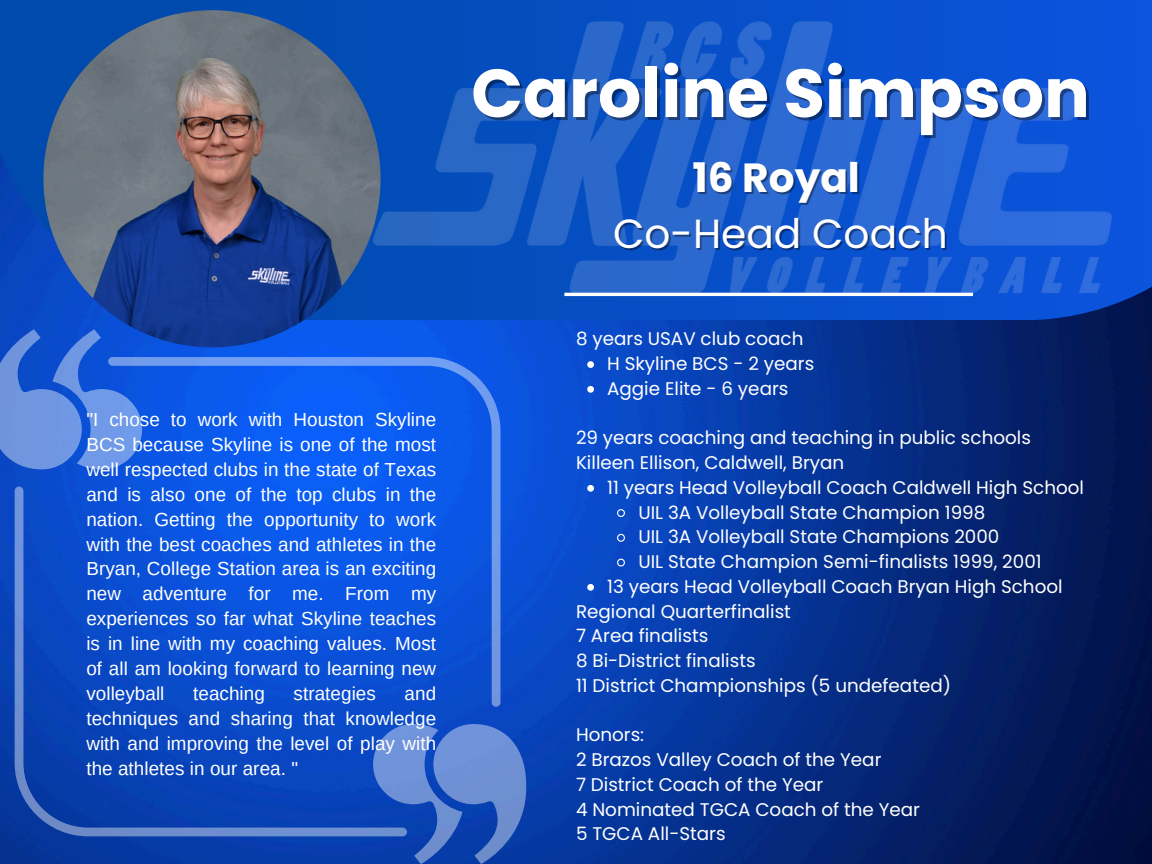
<style>
.page{position:relative;width:1152px;height:864px;background:#fff}
.page>*{position:absolute;margin:0;border:0;box-sizing:border-box;transform-origin:0 0}
.t1{font:700 67.8px "Poppins";color:#fff}
.t2{font:40.65px "Poppins";color:#fff}
.t3{font:700 40.65px "Poppins";color:#fff}
.t4{font:18.9px/24.9px "Arimo";letter-spacing:.005em;color:#fff;text-align:justify}
.t5{font:18.3px "Poppins";color:#fff}
</style>
<div class="page">
<img style="left:0;top:320px;width:1152px;height:544px">
<svg style="left:0;top:0;width:317px;height:320px;background:#0248b3"></svg>
<img style="left:317px;top:0;width:835px;height:357px">
<img style="left:43px;top:10px;width:338px;height:337px;border-radius:50%">
<hr style="left:564px;top:293px;width:409px;height:3px;background:#fff">
<svg style="left:0;top:329px;width:142px;height:140px;background:#4678da"></svg>
<svg style="left:373px;top:724px;width:153px;height:140px;background:#426dc4"></svg>
<svg style="left:15px;top:487px;width:392px;height:349px;background:#134cbe"></svg>
<svg style="left:108px;top:357px;width:393px;height:350px;background:#1059e4"></svg>
<svg style="left:587px;top:361px;width:7px;height:7px"></svg>
<svg style="left:587px;top:386px;width:7px;height:7px"></svg>
<svg style="left:587px;top:485px;width:7px;height:7px"></svg>
<svg style="left:616px;top:508px;width:10px;height:10px"></svg>
<svg style="left:616px;top:533px;width:10px;height:10px"></svg>
<svg style="left:616px;top:558px;width:10px;height:9px"></svg>
<svg style="left:587px;top:584px;width:7px;height:7px"></svg>
<p class="t4" style="left:86px;top:407px;width:351px">"I chose to work with Houston Skyline BCS because Skyline is one of the most well respected clubs in the state of Texas and is also one of the top clubs in the nation. Getting the opportunity to work with the best coaches and athletes in the Bryan, College Station area is an exciting new adventure for me. From my experiences so far what Skyline teaches is in line with my coaching values. Most of all am looking forward to learning new volleyball</p>
<p class="t4" style="left:86px;top:681px;width:351px;text-indent:318px">and techniques and sharing that knowledge with and improving the level of play with the athletes in our area. "</p>
<p class="t4" style="left:193px;top:681px;width:73px">teaching</p>
<p class="t4" style="left:294px;top:681px;width:84px">strategies</p>
<p class="t1" style="left:471px;top:46px;width:620px">Caroline Simpson</p>
<h1 class="t3" style="left:692px;top:149px;width:169px">16 Royal</h1>
<p class="t2" style="left:613px;top:206px;width:336px">Co-Head Coach</p>
<p class="t5" style="left:576px;top:326px;width:229px">8 years USAV club coach</p>
<p class="t5" style="left:607px;top:351px;width:209px">H Skyline BCS - 2 years</p>
<p class="t5" style="left:607px;top:376px;width:183px">Aggie Elite - 6 years</p>
<p class="t5" style="left:576px;top:425px;width:456px">29 years coaching and teaching in public schools</p>
<p class="t5" style="left:576px;top:450px;width:270px">Killeen Ellison, Caldwell, Bryan</p>
<p class="t5" style="left:607px;top:475px;width:478px">11 years Head Volleyball Coach Caldwell High School</p>
<p class="t5" style="left:638px;top:499px;width:349px">UIL 3A Volleyball State Champion 1998</p>
<p class="t5" style="left:638px;top:524px;width:363px">UIL 3A Volleyball State Champions 2000</p>
<p class="t5" style="left:638px;top:549px;width:405px">UIL State Champion Semi-finalists 1999, 2001</p>
<p class="t5" style="left:607px;top:574px;width:457px">13 years Head Volleyball Coach Bryan High School</p>
<p class="t5" style="left:576px;top:598px;width:216px">Regional Quarterfinalist</p>
<p class="t5" style="left:576px;top:623px;width:134px">7 Area finalists</p>
<p class="t5" style="left:576px;top:648px;width:181px">8 Bi-District finalists</p>
<p class="t5" style="left:576px;top:673px;width:377px">11 District Championships (5 undefeated)</p>
<p class="t5" style="left:576px;top:722px;width:70px">Honors:</p>
<p class="t5" style="left:576px;top:747px;width:307px">2 Brazos Valley Coach of the Year</p>
<p class="t5" style="left:576px;top:772px;width:249px">7 District Coach of the Year</p>
<p class="t5" style="left:576px;top:796px;width:346px">4 Nominated TGCA Coach of the Year</p>
<p class="t5" style="left:576px;top:821px;width:151px">5 TGCA All-Stars</p>
</div>
